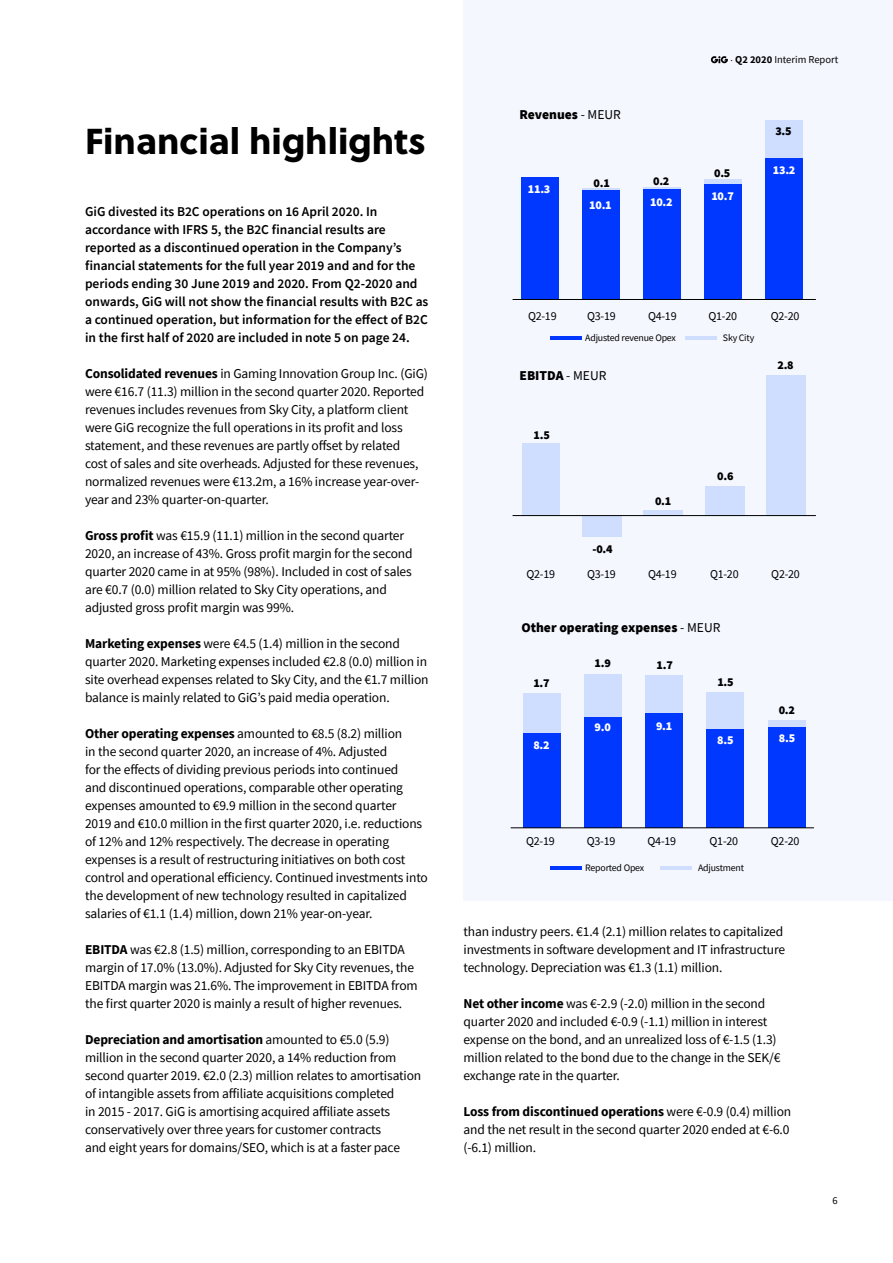
<style>
.page{position:relative;width:893px;height:1263px;background:#fff}
.page>*{position:absolute;margin:0;border:0;box-sizing:border-box;transform-origin:0 0}
.t1{font:36px "Soleil Xb";color:#000}
.t2{font:13.5px/18px "Source Sans Pro";letter-spacing:-.01em;color:#000}
.t3{font:600 13.5px/18px "Source Sans Pro";color:#000}
.t4{font:900 13.5px "Source Sans Pro";color:#000}
.t5{font:12px "Source Sans Pro";letter-spacing:-.02em;color:#000}
.t6{font:900 12px "Source Sans Pro";color:#000}
.t7{font:900 12px "Source Sans Pro";letter-spacing:-.02em;color:#fff}
.t8{font:10.5px "Source Sans Pro";color:#000}
.t9{font:9.9px "Source Sans Pro";letter-spacing:-.02em;color:#000}
.s1{font-weight:700}
.s2{font-weight:400}
.s3{font-family:"Minion Pro"}
</style>
<div class="page">
<div style="left:463px;top:0;width:429px;height:900px;background:#f5f7ff"></div>
<div style="left:768px;top:727px;width:37px;height:100px;background:#0038ff"></div>
<div style="left:768px;top:721px;width:37px;height:6px;background:#cfdeff"></div>
<div style="left:707px;top:728px;width:37px;height:99px;background:#0038ff"></div>
<div style="left:707px;top:692px;width:37px;height:36px;background:#cfdeff"></div>
<div style="left:645px;top:713px;width:38px;height:114px;background:#0038ff"></div>
<div style="left:645px;top:676px;width:38px;height:37px;background:#cfdeff"></div>
<div style="left:584px;top:716px;width:38px;height:111px;background:#0038ff"></div>
<div style="left:584px;top:674px;width:38px;height:42px;background:#cfdeff"></div>
<div style="left:523px;top:733px;width:38px;height:94px;background:#0038ff"></div>
<div style="left:523px;top:694px;width:38px;height:39px;background:#cfdeff"></div>
<div style="left:521px;top:177px;width:38px;height:122px;background:#0038ff"></div>
<div style="left:766px;top:157px;width:37px;height:142px;background:#0038ff"></div>
<div style="left:766px;top:120px;width:37px;height:37px;background:#cfdeff"></div>
<div style="left:704px;top:183px;width:38px;height:116px;background:#0038ff"></div>
<hr style="left:704px;top:179px;width:38px;height:4px;background:#cfdeff">
<div style="left:643px;top:188px;width:38px;height:111px;background:#0038ff"></div>
<hr style="left:643px;top:187px;width:38px;height:1px;background:#cfdeff">
<div style="left:582px;top:190px;width:38px;height:109px;background:#0038ff"></div>
<hr style="left:582px;top:188px;width:38px;height:2px;background:#cfdeff">
<hr style="left:513px;top:299px;width:303px;height:1px;background:#000">
<div style="left:766px;top:375px;width:39px;height:141px;background:#cfdeff"></div>
<div style="left:705px;top:486px;width:39px;height:30px;background:#cfdeff"></div>
<div style="left:644px;top:510px;width:39px;height:6px;background:#cfdeff"></div>
<div style="left:583px;top:516px;width:39px;height:20px;background:#cfdeff"></div>
<div style="left:522px;top:444px;width:38px;height:72px;background:#cfdeff"></div>
<hr style="left:513px;top:515px;width:303px;height:1px;background:#000">
<hr style="left:511px;top:827px;width:303px;height:1px;background:#000">
<hr style="left:550px;top:866px;width:31px;height:4px;background:#0038ff">
<hr style="left:660px;top:866px;width:32px;height:4px;background:#cfdeff">
<hr style="left:550px;top:336px;width:31px;height:4px;background:#0038ff">
<hr style="left:685px;top:336px;width:32px;height:4px;background:#cfdeff">
<svg style="left:711px;top:56px;width:17px;height:7px"></svg>
<h1 class="t1" style="left:85px;top:113px;width:342px">Financial highlights</h1>
<p class="t3" style="left:85px;top:202px;width:345px">GiG divested its B2C operations on 16 April 2020. In accordance with IFRS 5, the B2C financial results are reported as a discontinued operation in the Company’s financial statements for the full year 2019 and and for the periods ending 30 June 2019 and 2020. From Q2-2020 and onwards, GiG will not show the financial results with B2C as a continued operation, but information for the effect of B2C in the first half of 2020 are included in note 5 on page 24.</p>
<p class="t2" style="left:85px;top:364px;width:344px"><span class="s1">Consolidated revenues</span> in Gaming Innovation Group Inc. (GiG) were €16.7 (11.3) million in the second quarter 2020. Reported revenues includes revenues from Sky City, a platform client were GiG recognize the full operations in its profit and loss statement, and these revenues are partly offset by related<br>cost of sales and site overheads. Adjusted for these revenues, normalized revenues were €13.2m, a 16% increase year-over&shy;year and 23% quarter-on-quarter.</p>
<p class="t2" style="left:85px;top:526px;width:329px"><span class="s1">Gross profit</span> was €15.9 (11.1) million in the second quarter 2020, an increase of 43%. Gross profit margin for the second quarter 2020 came in at 95% (98%). Included in cost of sales are €0.7 (0.0) million related to Sky City operations, and adjusted gross profit margin was 99%.</p>
<p class="t2" style="left:85px;top:634px;width:345px"><span class="s1">Marketing expenses</span> were €4.5 (1.4) million in the second quarter 2020. Marketing expenses included €2.8 (0.0) million in site overhead expenses related to Sky City, and the €1.7 million balance is mainly related to GiG’s paid media operation.</p>
<p class="t2" style="left:85px;top:724px;width:344px"><span class="s1">Other operating expenses</span> amounted to €8.5 (8.2) million<br>in the second quarter 2020, an increase of 4%. Adjusted<br>for the effects of dividing previous periods into continued<br>and discontinued operations, comparable other operating expenses amounted to €9.9 million in the second quarter<br>2019 and €10.0 million in the first quarter 2020, i.e. reductions of 12% and 12% respectively. The decrease in operating expenses is a result of restructuring initiatives on both cost control and operational efficiency. Continued investments into the development of new technology resulted in capitalized salaries of €1.1 (1.4) million, down 21% year-on-year.</p>
<p class="t2" style="left:85px;top:940px;width:334px"><span class="s1">EBITDA</span> was €2.8 (1.5) million, corresponding to an EBITDA margin of 17.0% (13.0%). Adjusted for Sky City revenues, the EBITDA margin was 21.6%. The improvement in EBITDA from the first quarter 2020 is mainly a result of higher revenues.</p>
<p class="t2" style="left:85px;top:1030px;width:338px"><span class="s1">Depreciation and amortisation</span> amounted to €5.0 (5.9) million in the second quarter 2020, a 14% reduction from second quarter 2019. €2.0 (2.3) million relates to amortisation of intangible assets from affiliate acquisitions completed<br>in 2015 - 2017. GiG is amortising acquired affiliate assets conservatively over three years for customer contracts<br>and eight years for domains/SEO, which is at a faster pace</p>
<p class="t4" style="left:519px;top:106px;width:103px">Revenues <span class="s2">- MEUR</span></p>
<p class="t7" style="left:528px;top:181px;width:24px">11.3</p>
<p class="t6" style="left:594px;top:175px;width:18px">0.1</p>
<p class="t7" style="left:589px;top:196px;width:24px">10.1</p>
<p class="t6" style="left:653px;top:173px;width:18px">0.2</p>
<p class="t7" style="left:650px;top:194px;width:24px">10.2</p>
<p class="t8" style="left:730px;top:53px;width:109px"><span class="s3">·</span> <span class="s1">Q2 2020</span> Interim Report</p>
<p class="t6" style="left:714px;top:165px;width:18px">0.5</p>
<p class="t7" style="left:711px;top:188px;width:24px">10.7</p>
<p class="t6" style="left:775px;top:123px;width:18px">3.5</p>
<p class="t7" style="left:773px;top:162px;width:24px">13.2</p>
<p class="t5" style="left:528px;top:308px;width:30px">Q2-19</p>
<p class="t5" style="left:587px;top:308px;width:30px">Q3-19</p>
<p class="t5" style="left:648px;top:308px;width:30px">Q4-19</p>
<p class="t5" style="left:708px;top:308px;width:30px">Q1-20</p>
<p class="t9" style="left:585px;top:332px;width:92px">Adjusted revenue Opex</p>
<p class="t9" style="left:723px;top:332px;width:33px">Sky City</p>
<p class="t4" style="left:519px;top:366px;width:88px">EBITDA <span class="s2">- MEUR</span></p>
<p class="t5" style="left:771px;top:308px;width:30px">Q2-20</p>
<p class="t6" style="left:777px;top:357px;width:18px">2.8</p>
<p class="t6" style="left:533px;top:426px;width:18px">1.5</p>
<p class="t6" style="left:593px;top:540px;width:22px">-0.4</p>
<p class="t6" style="left:655px;top:492px;width:18px">0.1</p>
<p class="t6" style="left:717px;top:467px;width:18px">0.6</p>
<p class="t5" style="left:526px;top:566px;width:30px">Q2-19</p>
<p class="t5" style="left:587px;top:566px;width:30px">Q3-19</p>
<p class="t5" style="left:648px;top:566px;width:30px">Q4-19</p>
<p class="t5" style="left:710px;top:566px;width:30px">Q1-20</p>
<p class="t4" style="left:521px;top:619px;width:201px">Other operating expenses <span class="s2">- MEUR</span></p>
<p class="t6" style="left:533px;top:675px;width:18px">1.7</p>
<p class="t6" style="left:594px;top:655px;width:18px">1.9</p>
<p class="t6" style="left:656px;top:656px;width:18px">1.7</p>
<p class="t7" style="left:594px;top:719px;width:18px">9.0</p>
<p class="t7" style="left:656px;top:718px;width:18px">9.1</p>
<p class="t6" style="left:717px;top:673px;width:18px">1.5</p>
<p class="t5" style="left:771px;top:566px;width:30px">Q2-20</p>
<p class="t6" style="left:779px;top:702px;width:18px">0.2</p>
<p class="t7" style="left:533px;top:736px;width:18px">8.2</p>
<p class="t7" style="left:717px;top:732px;width:18px">8.5</p>
<p class="t7" style="left:779px;top:730px;width:18px">8.5</p>
<p class="t5" style="left:526px;top:834px;width:30px">Q2-19</p>
<p class="t5" style="left:587px;top:834px;width:30px">Q3-19</p>
<p class="t5" style="left:648px;top:834px;width:30px">Q4-19</p>
<p class="t5" style="left:710px;top:834px;width:30px">Q1-20</p>
<p class="t5" style="left:771px;top:834px;width:30px">Q2-20</p>
<p class="t9" style="left:585px;top:862px;width:60px">Reported Opex</p>
<p class="t9" style="left:698px;top:862px;width:47px">Adjustment</p>
<p class="t2" style="left:463px;top:922px;width:323px">than industry peers. €1.4 (2.1) million relates to capitalized investments in software development and IT infrastructure technology. Depreciation was €1.3 (1.1) million.</p>
<p class="t2" style="left:463px;top:994px;width:318px"><span class="s1">Net other income</span> was €-2.9 (-2.0) million in the second quarter 2020 and included €-0.9 (-1.1) million in interest expense on the bond, and an unrealized loss of €-1.5 (1.3) million related to the bond due to the change in the SEK/€ exchange rate in the quarter.</p>
<p class="t2" style="left:463px;top:1102px;width:329px"><span class="s1">Loss from discontinued operations</span> were €-0.9 (0.4) million and the net result in the second quarter 2020 ended at €-6.0 (-6.1) million.</p>
<p class="t8" style="left:832px;top:1193px;width:7px">6</p>
</div>
